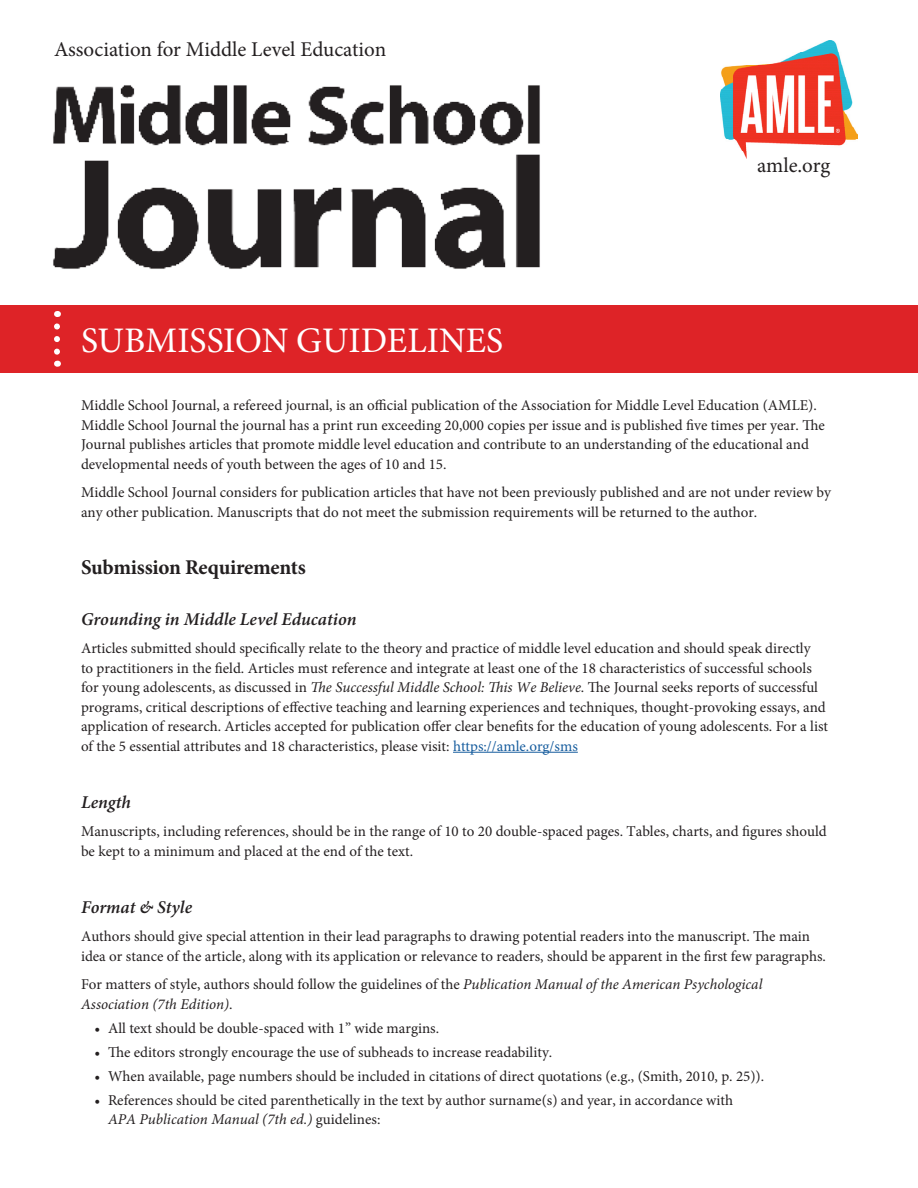
<style>
.page{position:relative;width:918px;height:1188px;background:#fff}
.page>*{position:absolute;margin:0;border:0;box-sizing:border-box;transform-origin:0 0}
.t1{font:36px "Minion Pro";color:#fff}
.t2{font:21px "Minion Pro";color:#231f20}
.t3{font:700 21px "Minion Pro";letter-spacing:-.015em;color:#231f20}
.t4{font:italic 600 18px "Minion Pro";color:#231f20}
.t5{font:15px/19.5px "Minion Pro";color:#231f20}
.t6{font:italic 15px/19.5px "Minion Pro";color:#231f20}
.s1{font-style:italic}
.s2{color:#175d9e}
.s3{font-style:normal}
</style>
<div class="page">
<img style="left:53px;top:85px;width:487px;height:184px">
<img style="left:720px;top:40px;width:138px;height:118px">
<div style="left:0;top:305px;width:918px;height:68px;background:#de2327"></div>
<svg style="left:54px;top:326px;width:6px;height:41px"></svg>
<hr style="left:453px;top:752px;width:125px;height:1px;background:#175d9e">
<p class="t2" style="left:54px;top:35px;width:334px">Association for Middle Level Education</p>
<p class="t1" style="left:81px;top:316px;width:424px">SUBMISSION GUIDELINES</p>
<p class="t2" style="left:757px;top:152px;width:75px">amle.org</p>
<p class="t5" style="left:81px;top:396px;width:745px">Middle School Journal, a refereed journal, is an official publication of the Association for Middle Level Education (AMLE).<br>Middle School Journal the journal has a print run exceeding 20,000 copies per issue and is published five times per year. The Journal publishes articles that promote middle level education and contribute to an understanding of the educational and developmental needs of youth between the ages of 10 and 15.</p>
<p class="t5" style="left:81px;top:483px;width:752px">Middle School Journal considers for publication articles that have not been previously published and are not under review by any other publication. Manuscripts that do not meet the submission requirements will be returned to the author.</p>
<p class="t3" style="left:81px;top:552px;width:226px">Submission Requirements</p>
<p class="t4" style="left:81px;top:606px;width:277px">Grounding in Middle Level Education</p>
<p class="t5" style="left:81px;top:639px;width:749px">Articles submitted should specifically relate to the theory and practice of middle level education and should speak directly<br>to practitioners in the field. Articles must reference and integrate at least one of the 18 characteristics of successful schools for young adolescents, as discussed in <span class="s1">The Successful Middle School: This We Believe</span>. The Journal seeks reports of successful programs, critical descriptions of effective teaching and learning experiences and techniques, thought-provoking essays, and application of research. Articles accepted for publication offer clear benefits for the education of young adolescents. For a list of the 5 essential attributes and 18 characteristics, please visit: <span class="s2">https://amle.org/sms</span></p>
<p class="t4" style="left:81px;top:789px;width:51px">Length</p>
<p class="t5" style="left:81px;top:822px;width:747px">Manuscripts, including references, should be in the range of 10 to 20 double-spaced pages. Tables, charts, and figures should be kept to a minimum and placed at the end of the text.</p>
<p class="t4" style="left:81px;top:894px;width:113px">Format &amp; Style</p>
<p class="t5" style="left:81px;top:927px;width:746px">Authors should give special attention in their lead paragraphs to drawing potential readers into the manuscript. The main idea or stance of the article, along with its application or relevance to readers, should be apparent in the first few paragraphs.</p>
<p class="t6" style="left:81px;top:975px;width:683px"><span class="s3">For matters of style, authors should follow the guidelines of the</span> Publication Manual of the American Psychological<br>Association (7th Edition)<span class="s3">.</span></p>
<p class="t5" style="left:94px;top:1018px;width:346px">• All text should be double-spaced with 1” wide margins.</p>
<p class="t5" style="left:94px;top:1042px;width:459px">• The editors strongly encourage the use of subheads to increase readability.</p>
<p class="t5" style="left:94px;top:1066px;width:671px">• When available, page numbers should be included in citations of direct quotations (e.g., (Smith, 2010, p. 25)).</p>
<p class="t5" style="left:108px;top:1090px;width:627px;text-indent:-14px">• References should be cited parenthetically in the text by author surname(s) and year, in accordance with<br><span class="s1">APA Publication Manual (7th ed.)</span> guidelines:</p>
</div>
